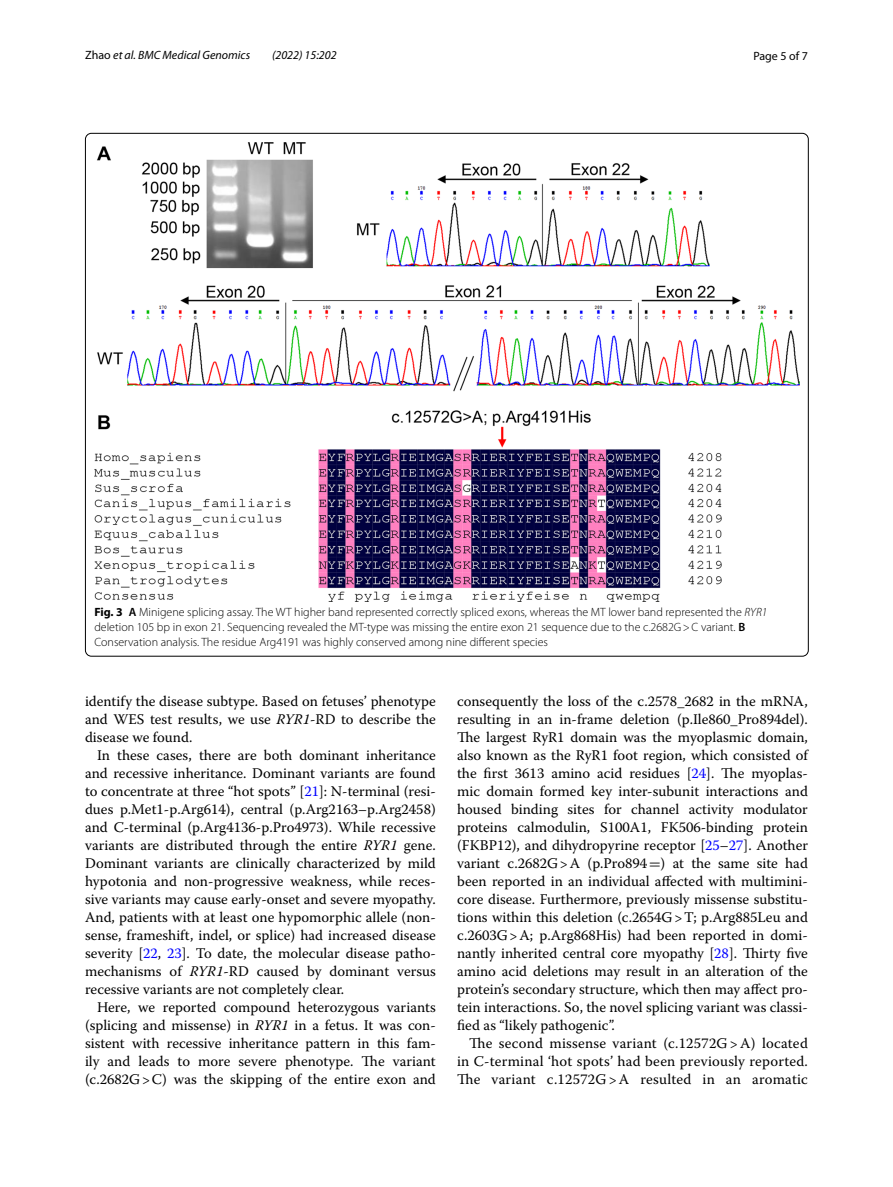
<style>
.page{position:relative;width:893px;height:1187px;background:#fff}
.page>*{position:absolute;margin:0;border:0;box-sizing:border-box;transform-origin:0 0}
.t1{font:14.7px/18px "Warnock Pro";color:#000;text-align:justify}
.t2{font:300 12px/15px "Myriad Pro";color:#000}
.t3{font:italic 12px "Myriad Pro";color:#000}
.t4{font:12px "Myriad Pro";color:#000}
.s1{font-style:normal}
.s2{font-weight:700}
.s3{font-weight:600}
.s4{font-style:italic}
.s5{color:#00f}
.s6{font-family:"MTSY"}
</style>
<div class="page">
<img style="left:94px;top:142px;width:706px;height:459px">
<p class="t3" style="left:85px;top:48px;width:167px"><span class="s1">Zhao</span> et al. BMC Medical Genomics</p>
<p class="t3" style="left:272px;top:48px;width:66px">(2022) 15:202</p>
<p class="t4" style="left:753px;top:48px;width:56px">Page 5 of 7</p>
<p class="t2" style="left:94px;top:605px;width:674px"><span class="s2">Fig. 3</span> <span class="s3">A</span> Minigene splicing assay. The WT higher band represented correctly spliced exons, whereas the MT lower band represented the <span class="s4">RYR1 </span>deletion 105 bp in exon 21. Sequencing revealed the MT-type was missing the entire exon 21 sequence due to the c.2682G&gt;C variant. <span class="s3">B<br></span>Conservation analysis. The residue Arg4191 was highly conserved among nine different species</p>
<p class="t1" style="left:85px;top:691px;width:352px">identify the disease subtype. Based on fetuses’ phenotype and WES test results, we use <span class="s4">RYR1</span>-RD to describe the disease we found.</p>
<p class="t1" style="left:85px;top:745px;width:352px;text-indent:12px">In these cases, there are both dominant inheritance and recessive inheritance. Dominant variants are found to concentrate at three “hot spots” [<span class="s5">21</span>]: N-terminal (resi&shy;dues p.Met1-p.Arg614), central (p.Arg2163–p.Arg2458) and C-terminal (p.Arg4136-p.Pro4973). While recessive variants are distributed through the entire <span class="s4">RYR1</span> gene.<br>Dominant variants are clinically characterized by mild hypotonia and non-progressive weakness, while reces&shy;sive variants may cause early-onset and severe myopathy.<br>And, patients with at least one hypomorphic allele (non&shy;sense, frameshift, indel, or splice) had increased disease severity [<span class="s5">22</span>, <span class="s5">23</span>]. To date, the molecular disease patho&shy;mechanisms of <span class="s4">RYR1</span>-RD caused by dominant versus recessive variants are not completely clear.</p>
<p class="t1" style="left:85px;top:997px;width:352px;text-indent:12px">Here, we reported compound heterozygous variants (splicing and missense) in <span class="s4">RYR1</span> in a fetus. It was con&shy;sistent with recessive inheritance pattern in this fam&shy;ily and leads to more severe phenotype. The variant (c.2682G&gt;C) was the skipping of the entire exon and</p>
<p class="t1" style="left:457px;top:691px;width:352px">consequently the loss of the c.2578_2682 in the mRNA, resulting in an in-frame deletion (p.Ile860_Pro894del).<br>The largest RyR1 domain was the myoplasmic domain, also known as the RyR1 foot region, which consisted of the first 3613 amino acid residues [<span class="s5">24</span>]. The myoplas&shy;mic domain formed key inter-subunit interactions and housed binding sites for channel activity modulator proteins calmodulin, S100A1, FK506-binding protein (FKBP12), and dihydropyrine receptor [<span class="s5">25</span>–<span class="s5">27</span>]. Another variant c.2682G&gt;A (p.Pro894<span class="s6">=</span>) at the same site had been reported in an individual affected with multimini&shy;core disease. Furthermore, previously missense substitu&shy;tions within this deletion (c.2654G&gt;T; p.Arg885Leu and c.2603G&gt;A; p.Arg868His) had been reported in domi&shy;nantly inherited central core myopathy [<span class="s5">28</span>]. Thirty five amino acid deletions may result in an alteration of the protein’s secondary structure, which then may affect pro&shy;tein interactions. So, the novel splicing variant was classi&shy;fied as “likely pathogenic”.</p>
<p class="t1" style="left:457px;top:1033px;width:352px;text-indent:12px">The second missense variant (c.12572G &gt; A) located in C-terminal ‘hot spots’ had been previously reported.<br>The variant c.12572G &gt; A resulted in an aromatic</p>
</div>
